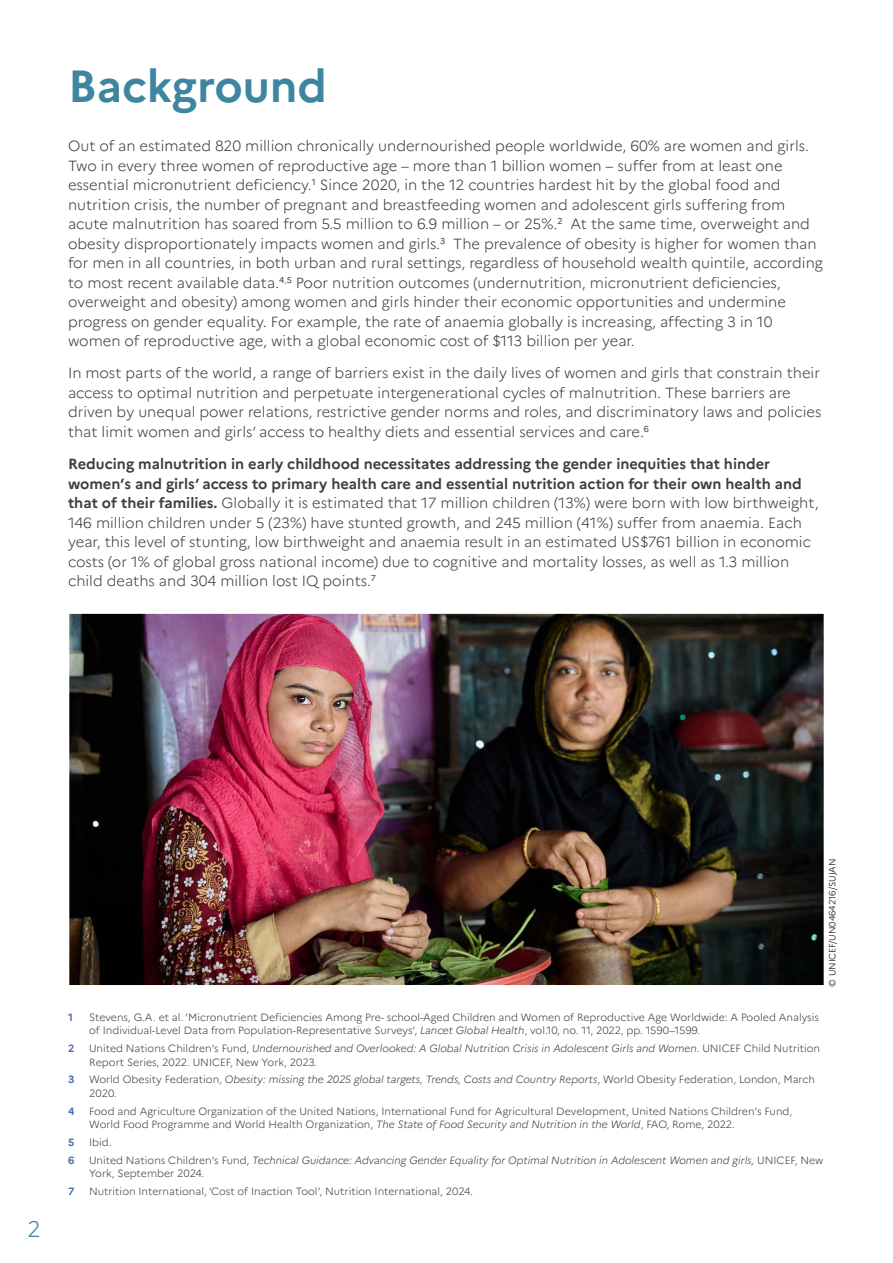
<style>
.page{position:relative;width:893px;height:1263px;background:#fff}
.page>*{position:absolute;margin:0;border:0;box-sizing:border-box;transform-origin:0 0}
.Chapter{font:700 45px "Marianne";color:#3e86a0}
.t1{font:300 22.5px "Marianne";color:#3e86a0}
.Copy{font:300 14.7px/19.5px "Marianne";color:#3e3e3f}
.notes_bas_de_pages_et_source{font:300 10.5px/13.5px "Marianne";color:#3e3e3f}
.notes_bas_de_pages_et_source-2{font:italic 300 10.5px/13.5px "Marianne";color:#3e3e3f}
.notes_bas_de_pages_et_source-3{font:700 10.5px "Marianne";color:#4d69b2}
.credit{font:300 9px "Marianne";color:#000001}
.s1{font-weight:700}
.s2{font-style:italic}
.s3{font-style:normal}
</style>
<div class="page">
<img style="left:71px;top:615px;width:751px;height:368px">
<div style="left:68px;top:612px;width:757px;height:374px;border:2px solid #fff"></div>
<p class="Chapter" style="left:68px;top:51px;width:261px">Background</p>
<p class="Copy" style="left:68px;top:135px;width:756px">Out of an estimated 820 million chronically undernourished people worldwide, 60% are women and girls.<br>Two in every three women of reproductive age – more than 1 billion women – suffer from at least one essential micronutrient deficiency.<sup>1</sup> Since 2020, in the 12 countries hardest hit by the global food and nutrition crisis, the number of pregnant and breastfeeding women and adolescent girls suffering from acute malnutrition has soared from 5.5 million to 6.9 million – or 25%.<sup>2</sup> At the same time, overweight and obesity disproportionately impacts women and girls.<sup>3</sup> The prevalence of obesity is higher for women than for men in all countries, in both urban and rural settings, regardless of household wealth quintile, according to most recent available data.<sup>4</sup><sup>,</sup><sup>5</sup> Poor nutrition outcomes (undernutrition, micronutrient deficiencies, overweight and obesity) among women and girls hinder their economic opportunities and undermine progress on gender equality. For example, the rate of anaemia globally is increasing, affecting 3 in 10 women of reproductive age, with a global economic cost of $113 billion per year.</p>
<p class="Copy" style="left:68px;top:362px;width:755px">In most parts of the world, a range of barriers exist in the daily lives of women and girls that constrain their access to optimal nutrition and perpetuate intergenerational cycles of malnutrition. These barriers are driven by unequal power relations, restrictive gender norms and roles, and discriminatory laws and policies that limit women and girls’ access to healthy diets and essential services and care.<sup>6</sup></p>
<p class="Copy" style="left:68px;top:453px;width:752px"><span class="s1">Reducing malnutrition in early childhood necessitates addressing the gender inequities that hinder women’s and girls’ access to primary health care and essential nutrition action for their own health and that of their families.</span> Globally it is estimated that 17 million children (13%) were born with low birthweight, 146 million children under 5 (23%) have stunted growth, and 245 million (41%) suffer from anaemia. Each year, this level of stunting, low birthweight and anaemia result in an estimated US$761 billion in economic costs (or 1% of global gross national income) due to cognitive and mortality losses, as well as 1.3 million child deaths and 304 million lost IQ points.<sup>7</sup></p>
<h2 class="t1" style="left:27px;top:1212px;width:15px">2</h2>
<p class="credit" style="left:825px;top:986px;width:129px;rotate:-90deg">© UNICEF/UN0464216/SUJAN</p>
<p class="notes_bas_de_pages_et_source-3" style="left:68px;top:1009px;width:6px">1</p>
<p class="notes_bas_de_pages_et_source" style="left:89px;top:1009px;width:731px">Stevens, G.A. et al. ‘Micronutrient Deficiencies Among Pre- school-Aged Children and Women of Reproductive Age Worldwide: A Pooled Analysis of Individual-Level Data from Population-Representative Surveys’, <span class="s2">Lancet Global Health</span>, vol.10, no. 11, 2022, pp. 1590–1599.</p>
<p class="notes_bas_de_pages_et_source-3" style="left:68px;top:1040px;width:8px">2</p>
<p class="notes_bas_de_pages_et_source" style="left:89px;top:1041px;width:733px">United Nations Children’s Fund, <span class="s2">Undernourished and Overlooked: A Global Nutrition Crisis in Adolescent Girls and Women</span>. UNICEF Child Nutrition<br>Report Series, 2022. UNICEF, New York, 2023.</p>
<p class="notes_bas_de_pages_et_source-3" style="left:68px;top:1071px;width:8px">3</p>
<p class="notes_bas_de_pages_et_source-2" style="left:89px;top:1072px;width:727px"><span class="s3">World Obesity Federation,</span> Obesity: missing the 2025 global targets, Trends, Costs and Country Reports<span class="s3">, World Obesity Federation, London, March<br>2020.</span></p>
<p class="notes_bas_de_pages_et_source-3" style="left:68px;top:1103px;width:8px">4</p>
<p class="notes_bas_de_pages_et_source" style="left:89px;top:1103px;width:705px">Food and Agriculture Organization of the United Nations, International Fund for Agricultural Development, United Nations Children’s Fund,<br>World Food Programme and World Health Organization, <span class="s2">The State of Food Security and Nutrition in the World</span>, FAO, Rome, 2022.</p>
<p class="notes_bas_de_pages_et_source-3" style="left:68px;top:1134px;width:8px">5</p>
<p class="notes_bas_de_pages_et_source" style="left:89px;top:1134px;width:24px">Ibid.</p>
<p class="notes_bas_de_pages_et_source-3" style="left:68px;top:1152px;width:8px">6</p>
<p class="notes_bas_de_pages_et_source-2" style="left:89px;top:1152px;width:736px"><span class="s3">United Nations Children’s Fund,</span> Technical Guidance: Advancing Gender Equality for Optimal Nutrition in Adolescent Women and girls, <span class="s3">UNICEF, New<br>York, September 2024.</span></p>
<p class="notes_bas_de_pages_et_source-3" style="left:68px;top:1183px;width:8px">7</p>
<p class="notes_bas_de_pages_et_source" style="left:89px;top:1183px;width:385px">Nutrition International, ‘Cost of Inaction Tool’, Nutrition International, 2024.</p>
</div>
